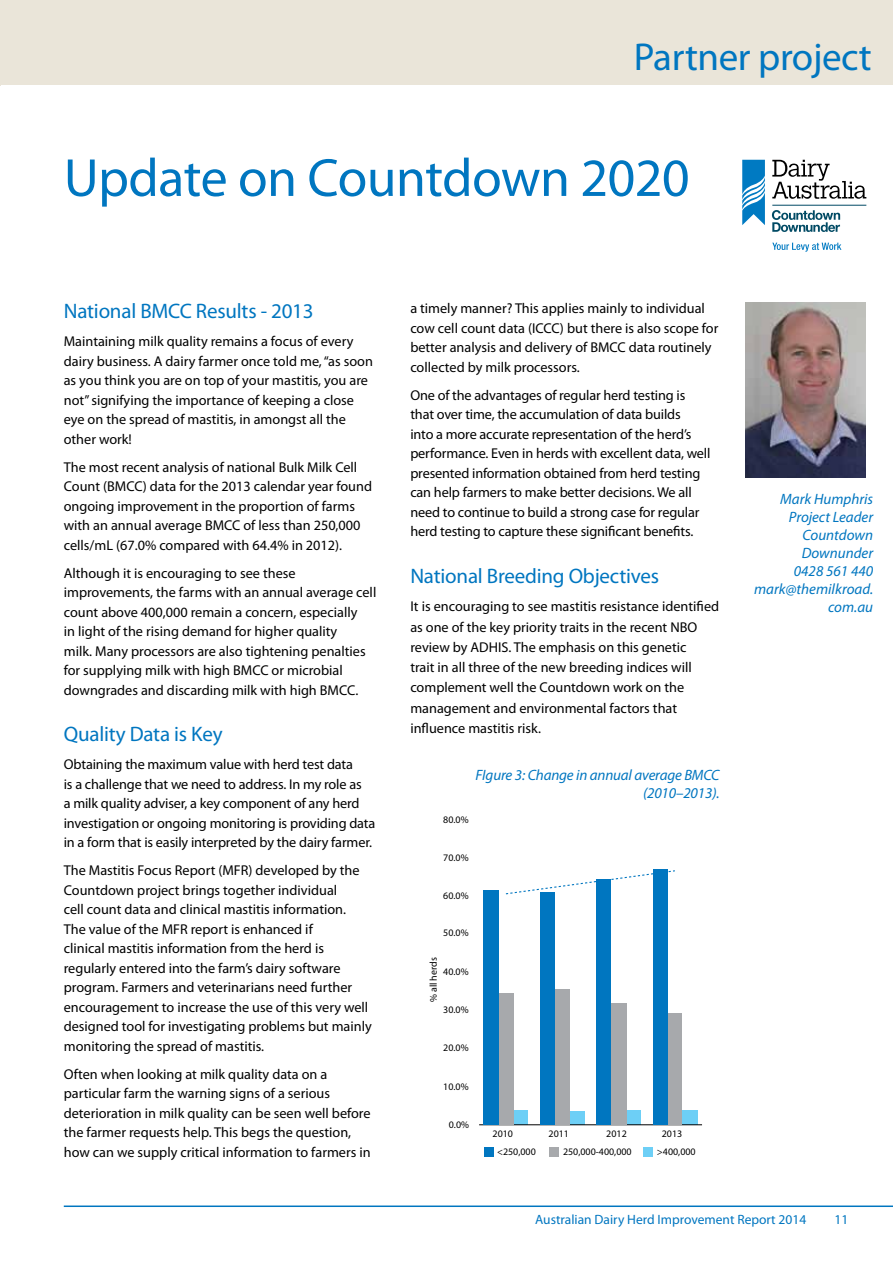
<style>
.page{position:relative;width:893px;height:1263px;background:#fff}
.page>*{position:absolute;margin:0;border:0;box-sizing:border-box;transform-origin:0 0}
.t1{font:54px "Myriad Pro";letter-spacing:-.01em;color:#0076c0}
.t2{font:39px "Myriad Pro";letter-spacing:-.01em;color:#0076c0}
.t3{font:21px "Myriad Pro";letter-spacing:-.01em;color:#0076c0}
.t4{font:italic 15px/18px "Myriad Pro";color:#0076c0;text-align:right}
.t5{font:14.25px/19.5px "Myriad Pro";color:#000}
.t6{font:13.5px "Myriad Pro";color:#0076c0}
.t7{font:10.05px "Myriad Pro";color:#000}
.s1{font-style:normal}
</style>
<div class="page">
<hr style="left:64px;top:1205px;width:829px;height:2px;background:#0076c0">
<hr style="left:0;top:0;width:1px;height:85px;background:#eae5d9">
<div style="left:0;top:0;width:893px;height:84px;background:#eae5d9"></div>
<svg style="left:742px;top:160px;width:23px;height:65px"></svg>
<svg style="left:772px;top:160px;width:94px;height:39px"></svg>
<hr style="left:772px;top:205px;width:94px;height:1px;background:#004a64">
<svg style="left:772px;top:243px;width:69px;height:9px"></svg>
<svg style="left:772px;top:210px;width:68px;height:22px"></svg>
<img style="left:746px;top:302px;width:119px;height:175px">
<div style="left:513px;top:1110px;width:15px;height:15px;background:#6dcff6"></div>
<div style="left:569px;top:1111px;width:16px;height:14px;background:#6dcff6"></div>
<div style="left:626px;top:1111px;width:15px;height:14px;background:#6dcff6"></div>
<div style="left:682px;top:1111px;width:15px;height:14px;background:#6dcff6"></div>
<hr style="left:479px;top:1124px;width:223px;height:1px;background:#000">
<div style="left:498px;top:993px;width:15px;height:132px;background:#a7a9ac"></div>
<div style="left:554px;top:989px;width:15px;height:136px;background:#a7a9ac"></div>
<div style="left:611px;top:1003px;width:15px;height:122px;background:#a7a9ac"></div>
<div style="left:668px;top:1013px;width:14px;height:112px;background:#a7a9ac"></div>
<div style="left:483px;top:890px;width:15px;height:235px;background:#0076c0"></div>
<div style="left:540px;top:892px;width:14px;height:233px;background:#0076c0"></div>
<div style="left:596px;top:879px;width:15px;height:246px;background:#0076c0"></div>
<div style="left:653px;top:869px;width:15px;height:256px;background:#0076c0"></div>
<svg style="left:505px;top:870px;width:170px;height:25px"></svg>
<div style="left:484px;top:1147px;width:10px;height:9px;background:#0076c0"></div>
<div style="left:549px;top:1147px;width:10px;height:9px;background:#a7a9ac"></div>
<div style="left:642px;top:1147px;width:10px;height:9px;background:#6dcff6"></div>
<h2 class="t2" style="left:634px;top:33px;width:239px">Partner project</h2>
<h1 class="t1" style="left:64px;top:145px;width:627px">Update on Countdown 2020</h1>
<h3 class="t3" style="left:64px;top:298px;width:251px">National BMCC Results - 2013</h3>
<p class="t5" style="left:64px;top:331px;width:311px">Maintaining milk quality remains a focus of every dairy business. A dairy farmer once told me, “as soon as you think you are on top of your mastitis, you are not” signifying the importance of keeping a close eye on the spread of mastitis, in amongst all the other work!</p>
<p class="t5" style="left:64px;top:457px;width:310px">The most recent analysis of national Bulk Milk Cell Count (BMCC) data for the 2013 calendar year found ongoing improvement in the proportion of farms with an annual average BMCC of less than 250,000 cells/mL (67.0% compared with 64.4% in 2012).</p>
<p class="t5" style="left:64px;top:563px;width:314px">Although it is encouraging to see these improvements, the farms with an annual average cell count above 400,000 remain a concern, especially<br>in light of the rising demand for higher quality<br>milk. Many processors are also tightening penalties for supplying milk with high BMCC or microbial downgrades and discarding milk with high BMCC.</p>
<h3 class="t3" style="left:64px;top:721px;width:160px">Quality Data is Key</h3>
<p class="t5" style="left:64px;top:754px;width:313px">Obtaining the maximum value with herd test data<br>is a challenge that we need to address. In my role as<br>a milk quality adviser, a key component of any herd investigation or ongoing monitoring is providing data in a form that is easily interpreted by the dairy farmer.</p>
<p class="t5" style="left:64px;top:860px;width:309px">The Mastitis Focus Report (MFR) developed by the Countdown project brings together individual<br>cell count data and clinical mastitis information.<br>The value of the MFR report is enhanced if<br>clinical mastitis information from the herd is regularly entered into the farm’s dairy software program. Farmers and veterinarians need further encouragement to increase the use of this very well designed tool for investigating problems but mainly monitoring the spread of mastitis.</p>
<p class="t5" style="left:64px;top:1064px;width:308px">Often when looking at milk quality data on a particular farm the warning signs of a serious deterioration in milk quality can be seen well before the farmer requests help. This begs the question, how can we supply critical information to farmers in</p>
<p class="t5" style="left:410px;top:298px;width:310px">a timely manner? This applies mainly to individual cow cell count data (ICCC) but there is also scope for better analysis and delivery of BMCC data routinely collected by milk processors.</p>
<p class="t5" style="left:410px;top:385px;width:302px">One of the advantages of regular herd testing is that over time, the accumulation of data builds<br>into a more accurate representation of the herd’s performance. Even in herds with excellent data, well presented information obtained from herd testing can help farmers to make better decisions. We all need to continue to build a strong case for regular herd testing to capture these significant benefits.</p>
<h3 class="t3" style="left:410px;top:563px;width:250px">National Breeding Objectives</h3>
<p class="t5" style="left:410px;top:596px;width:310px;line-height:20.2px">It is encouraging to see mastitis resistance identified as one of the key priority traits in the recent NBO review by ADHIS. The emphasis on this genetic<br>trait in all three of the new breeding indices will complement well the Countdown work on the management and environmental factors that influence mastitis risk.</p>
<p class="t4" style="left:475px;top:765px;width:246px">FIgure 3: Change in annual average BMCC (2010<span class="s1">–</span>2013).</p>
<p class="t7" style="left:443px;top:813px;width:27px">80.0%</p>
<p class="t7" style="left:443px;top:851px;width:27px">70.0%</p>
<p class="t7" style="left:443px;top:889px;width:27px">60.0%</p>
<p class="t7" style="left:443px;top:927px;width:27px">50.0%</p>
<p class="t7" style="left:443px;top:965px;width:27px">40.0%</p>
<p class="t7" style="left:443px;top:1004px;width:27px">30.0%</p>
<p class="t7" style="left:443px;top:1042px;width:27px">20.0%</p>
<p class="t7" style="left:443px;top:1080px;width:27px">10.0%</p>
<p class="t7" style="left:449px;top:1118px;width:22px">0.0%</p>
<p class="t7" style="left:427px;top:1002px;width:47px;rotate:-90deg">% all herds</p>
<p class="t7" style="left:493px;top:1127px;width:22px">2010</p>
<p class="t7" style="left:549px;top:1127px;width:22px">2011</p>
<p class="t7" style="left:606px;top:1127px;width:22px">2012</p>
<p class="t7" style="left:662px;top:1127px;width:22px">2013</p>
<p class="t7" style="left:497px;top:1146px;width:40px">&lt;250,000</p>
<p class="t7" style="left:563px;top:1146px;width:70px">250,000-400,000</p>
<p class="t7" style="left:657px;top:1146px;width:40px">&gt;400,000</p>
<p class="t4" style="left:754px;top:490px;width:120px">Mark Humphris<br>Project Leader<br>Countdown<br>Downunder<br>0428 561 440 mark@themilkroad. com.au</p>
<p class="t6" style="left:535px;top:1211px;width:273px">Australian Dairy Herd Improvement Report 2014</p>
<p class="t6" style="left:834px;top:1211px;width:15px">11</p>
</div>
